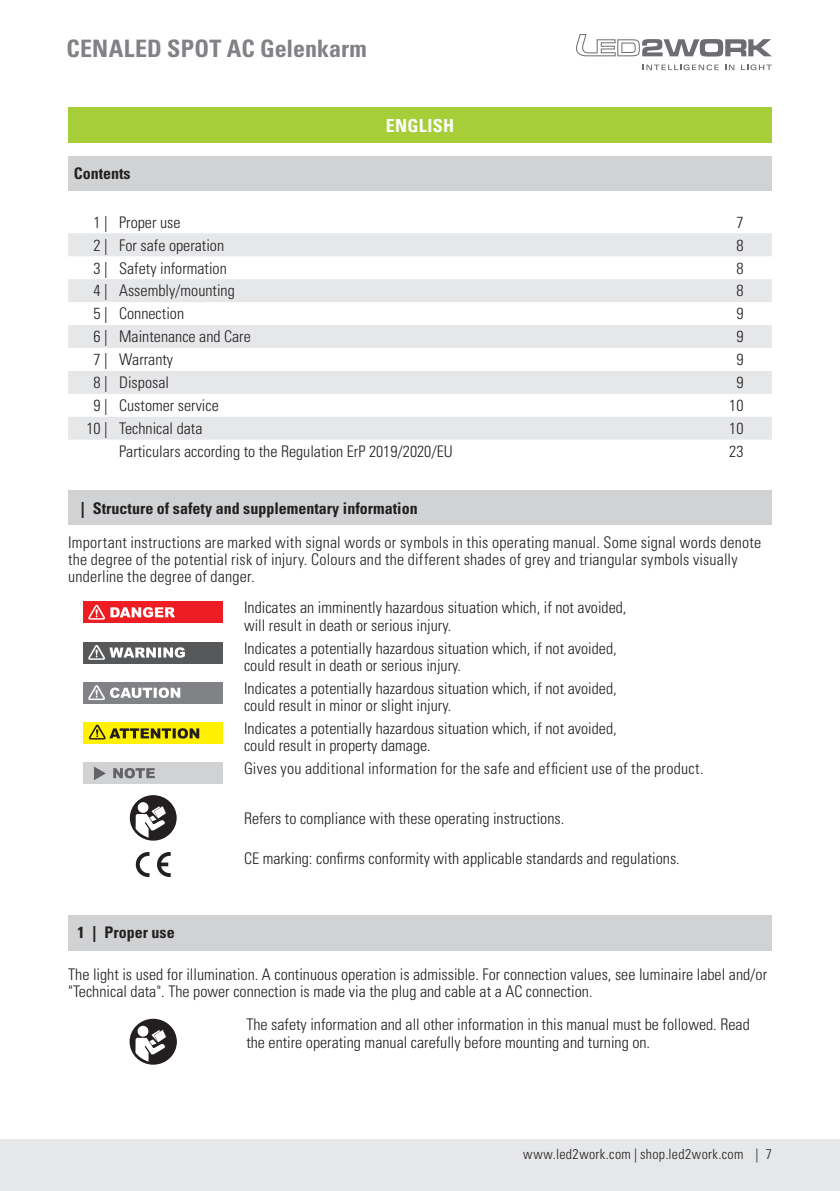
<style>
.page{position:relative;width:840px;height:1191px;background:#fff}
.page>*{position:absolute;margin:0;border:0;box-sizing:border-box;transform-origin:0 0}
.t1{font:700 condensed 24px "Univers LT Std";letter-spacing:.005em;color:#808285}
.t2{font:700 condensed 18px "Univers LT Std";letter-spacing:.015em;color:#fff}
.t3{font:300 condensed 16px/17.2px "Univers LT Std";color:#231f20}
.t4{font:700 condensed 16px "Univers LT Std";color:#231f20}
.t5{font:300 condensed 14px "Univers LT Std";letter-spacing:.025em;color:#231f20}
</style>
<div class="page">
<div style="left:0;top:1140px;width:839px;height:51px;background:#e6e7e9"></div>
<svg style="left:576px;top:34px;width:195px;height:23px"></svg>
<svg style="left:642px;top:64px;width:76px;height:6px"></svg>
<svg style="left:725px;top:65px;width:9px;height:5px"></svg>
<svg style="left:741px;top:64px;width:30px;height:6px"></svg>
<div style="left:68px;top:108px;width:703px;height:35px;background:#a6ce39"></div>
<div style="left:68px;top:156px;width:703px;height:34px;background:#d1d2d4"></div>
<svg style="left:68px;top:233px;width:703px;height:207px;fill:#e6e7e9"></svg>
<div style="left:68px;top:491px;width:703px;height:34px;background:#d1d2d4"></div>
<div style="left:84px;top:601px;width:139px;height:22px;background:#ee1d23"></div>
<svg style="left:88px;top:605px;width:87px;height:14px"></svg>
<div style="left:84px;top:642px;width:139px;height:21px;background:#57585a"></div>
<svg style="left:88px;top:645px;width:97px;height:15px"></svg>
<div style="left:84px;top:682px;width:139px;height:21px;background:#808285"></div>
<svg style="left:88px;top:685px;width:92px;height:15px"></svg>
<div style="left:84px;top:722px;width:139px;height:21px;background:#fff101"></div>
<svg style="left:89px;top:724px;width:110px;height:15px"></svg>
<div style="left:84px;top:762px;width:139px;height:22px;background:#d1d2d4"></div>
<svg style="left:94px;top:766px;width:12px;height:14px"></svg>
<svg style="left:113px;top:768px;width:42px;height:10px"></svg>
<svg style="left:130px;top:795px;width:46px;height:45px"></svg>
<svg style="left:135px;top:852px;width:14px;height:25px"></svg>
<svg style="left:157px;top:852px;width:14px;height:25px"></svg>
<div style="left:68px;top:914px;width:703px;height:36px;background:#d1d2d4"></div>
<svg style="left:129px;top:1018px;width:48px;height:46px"></svg>
<h1 class="t1" style="left:32px;top:33px;width:336px">BA CENALED SPOT AC Gelenkarm</h1>
<p class="t2" style="left:385px;top:114px;width:70px">ENGLISH</p>
<p class="t4" style="left:74px;top:164px;width:58px">Contents</p>
<p class="t3" style="left:94px;top:213px;width:88px">1 | Proper use</p>
<p class="t3" style="left:736px;top:213px;width:9px">7</p>
<p class="t3" style="left:94px;top:236px;width:132px">2 | For safe operation</p>
<p class="t3" style="left:736px;top:236px;width:9px">8</p>
<p class="t3" style="left:94px;top:259px;width:135px">3 | Safety information</p>
<p class="t3" style="left:736px;top:259px;width:9px">8</p>
<p class="t3" style="left:94px;top:282px;width:143px">4 | Assembly/mounting</p>
<p class="t3" style="left:736px;top:282px;width:9px">8</p>
<p class="t3" style="left:94px;top:305px;width:92px">5 | Connection</p>
<p class="t3" style="left:736px;top:305px;width:9px">9</p>
<p class="t3" style="left:94px;top:328px;width:159px">6 | Maintenance and Care</p>
<p class="t3" style="left:736px;top:328px;width:9px">9</p>
<p class="t3" style="left:94px;top:351px;width:81px">7 | Warranty</p>
<p class="t3" style="left:736px;top:351px;width:9px">9</p>
<p class="t3" style="left:94px;top:374px;width:77px">8 | Disposal</p>
<p class="t3" style="left:736px;top:374px;width:9px">9</p>
<p class="t3" style="left:94px;top:397px;width:127px">9 | Customer service</p>
<p class="t3" style="left:728px;top:397px;width:16px">10</p>
<p class="t3" style="left:86px;top:420px;width:117px">10 | Technical data</p>
<p class="t3" style="left:728px;top:420px;width:16px">10</p>
<p class="t3" style="left:119px;top:443px;width:335px">Particulars according to the Regulation ErP 2019/2020/EU</p>
<p class="t3" style="left:728px;top:443px;width:16px">23</p>
<p class="t4" style="left:81px;top:498px;width:338px">| Structure of safety and supplementary information</p>
<p class="t3" style="left:68px;top:533px;width:694px">Important instructions are marked with signal words or symbols in this operating manual. Some signal words denote the degree of the potential risk of injury. Colours and the different shades of grey and triangular symbols visually underline the degree of danger.</p>
<p class="t3" style="left:244px;top:599px;width:384px">Indicates an imminently hazardous situation which, if not avoided, will result in death or serious injury.</p>
<p class="t3" style="left:244px;top:639px;width:374px">Indicates a potentially hazardous situation which, if not avoided, could result in death or serious injury.</p>
<p class="t3" style="left:244px;top:679px;width:374px">Indicates a potentially hazardous situation which, if not avoided, could result in minor or slight injury.</p>
<p class="t3" style="left:244px;top:719px;width:374px">Indicates a potentially hazardous situation which, if not avoided, could result in property damage.</p>
<p class="t3" style="left:244px;top:760px;width:461px">Gives you additional information for the safe and efficient use of the product.</p>
<p class="t3" style="left:244px;top:809px;width:321px">Refers to compliance with these operating instructions.</p>
<p class="t3" style="left:244px;top:849px;width:437px">CE marking: confirms conformity with applicable standards and regulations.</p>
<p class="t4" style="left:77px;top:923px;width:99px">1 | Proper use</p>
<p class="t3" style="left:68px;top:965px;width:700px">The light is used for illumination. A continuous operation is admissible. For connection values, see luminaire label and/or "Technical data". The power connection is made via the plug and cable at a AC connection.</p>
<p class="t3" style="left:246px;top:1016px;width:504px">The safety information and all other information in this manual must be followed. Read the entire operating manual carefully before mounting and turning on.</p>
<p class="t5" style="left:523px;top:1145px;width:250px">www.led2work.com | shop.led2work.com | 7</p>
</div>
